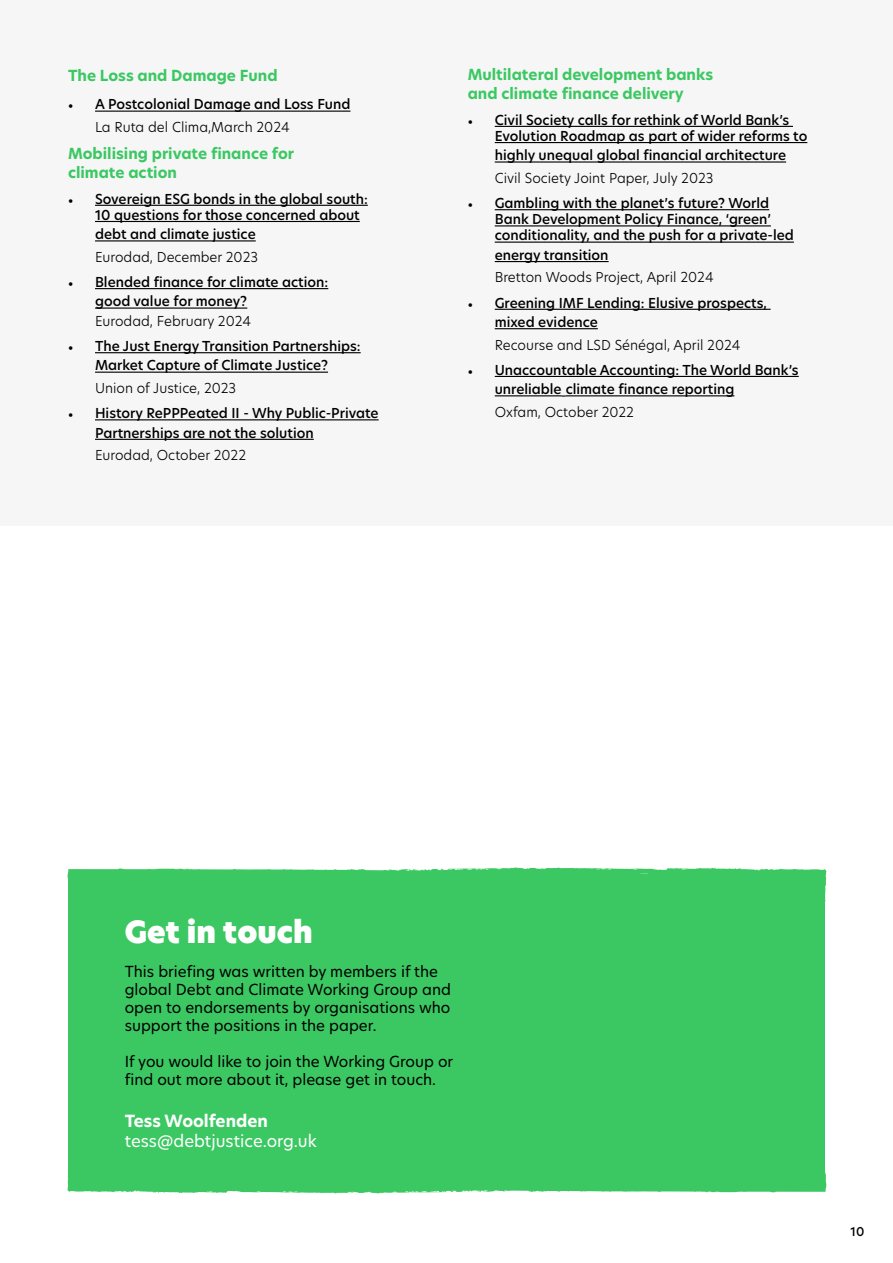
<style>
.page{position:relative;width:893px;height:1263px;background:#fff}
.page>*{position:absolute;margin:0;border:0;box-sizing:border-box;transform-origin:0 0}
.t1{font:30px "New Hero Super";color:#fff}
.t2{font:16.5px "New Hero";color:#fff}
.t3{font:700 16.5px "New Hero";color:#fff}
.t4{font:15px/18px "New Hero";color:#000}
.t5{font:700 15px/19.5px "New Hero";color:#3bc862}
.t6{font:500 13.5px/19.5px "New Hero";color:#000}
.t7{font:300 13.5px "New Hero";color:#000}
.t8{font:500 12px "New Hero";color:#000}
.s1{font-family:"Minion Pro";font-weight:400}
.s2{font-weight:300}
</style>
<div class="page">
<svg style="left:67px;top:867px;width:760px;height:35px"></svg>
<svg style="left:67px;top:1172px;width:760px;height:21px"></svg>
<div style="left:0;top:0;width:893px;height:525px;background:#f6f6f6"></div>
<hr style="left:95px;top:111px;width:255px;height:1px;background:#000">
<hr style="left:95px;top:205px;width:273px;height:1px;background:#000">
<hr style="left:95px;top:221px;width:265px;height:1px;background:#000">
<hr style="left:95px;top:240px;width:161px;height:1px;background:#000">
<hr style="left:95px;top:288px;width:233px;height:1px;background:#000">
<hr style="left:95px;top:307px;width:152px;height:2px;background:#000">
<hr style="left:95px;top:352px;width:266px;height:1px;background:#000">
<hr style="left:95px;top:372px;width:233px;height:1px;background:#000">
<hr style="left:95px;top:419px;width:284px;height:1px;background:#000">
<hr style="left:95px;top:439px;width:219px;height:1px;background:#000">
<hr style="left:495px;top:126px;width:298px;height:1px;background:#000">
<hr style="left:495px;top:142px;width:312px;height:1px;background:#000">
<hr style="left:495px;top:161px;width:291px;height:2px;background:#000">
<hr style="left:495px;top:209px;width:274px;height:1px;background:#000">
<hr style="left:495px;top:225px;width:276px;height:1px;background:#000">
<hr style="left:495px;top:242px;width:299px;height:1px;background:#000">
<hr style="left:495px;top:261px;width:114px;height:1px;background:#000">
<hr style="left:495px;top:309px;width:276px;height:1px;background:#000">
<hr style="left:495px;top:328px;width:103px;height:1px;background:#000">
<hr style="left:495px;top:376px;width:304px;height:1px;background:#000">
<hr style="left:495px;top:395px;width:67px;height:1px;background:#000">
<hr style="left:566px;top:395px;width:168px;height:1px;background:#000">
<div style="left:68px;top:875px;width:757px;height:312px;background:#3bc862"></div>
<p class="t5" style="left:68px;top:66px;width:211px">The Loss and Damage Fund</p>
<p class="t6" style="left:95px;top:93px;width:257px;line-height:22.5px;text-indent:-27px"><span class="s1">•</span> A Postcolonial Damage and Loss Fund<br><span class="s2">La Ruta del Clima,March 2024</span></p>
<p class="t5" style="left:68px;top:144px;width:228px">Mobilising private finance for climate action</p>
<p class="t6" style="left:95px;top:190px;width:274px;line-height:16.2px;text-indent:-27px"><span class="s1">•</span> Sovereign ESG bonds in the global south:<br>10 questions for those concerned about</p>
<p class="t6" style="left:95px;top:224px;width:162px">debt and climate justice</p>
<p class="t7" style="left:95px;top:248px;width:165px">Eurodad, December 2023</p>
<p class="t6" style="left:95px;top:272px;width:235px;text-indent:-27px"><span class="s1">•</span> Blended finance for climate action: good value for money?</p>
<p class="t7" style="left:95px;top:312px;width:158px">Eurodad, February 2024</p>
<p class="t6" style="left:68px;top:336px;width:294px;text-align:center"><span class="s1">•</span> The Just Energy Transition Partnerships:<br>Market Capture of Climate Justice?</p>
<p class="t7" style="left:95px;top:379px;width:143px">Union of Justice, 2023</p>
<p class="t6" style="left:95px;top:403px;width:285px;text-indent:-27px"><span class="s1">•</span> History RePPPeated II - Why Public-Private<br>Partnerships are not the solution</p>
<p class="t7" style="left:95px;top:446px;width:153px">Eurodad, October 2022</p>
<p class="t5" style="left:468px;top:65px;width:247px">Multilateral development banks and climate finance delivery</p>
<p class="t6" style="left:495px;top:111px;width:314px;line-height:16.2px;text-indent:-27px"><span class="s1">•</span> Civil Society calls for rethink of World Bank’s<br>Evolution Roadmap as part of wider reforms to</p>
<p class="t6" style="left:495px;top:145px;width:293px">highly unequal global financial architecture</p>
<p class="t7" style="left:495px;top:169px;width:220px">Civil Society Joint Paper, July 2023</p>
<p class="t6" style="left:495px;top:195px;width:301px;line-height:16.2px;text-indent:-27px"><span class="s1">•</span> Gambling with the planet’s future? World<br>Bank Development Policy Finance, ‘green’ conditionality, and the push for a private-led</p>
<p class="t6" style="left:495px;top:245px;width:115px">energy transition</p>
<p class="t7" style="left:495px;top:268px;width:220px">Bretton Woods Project, April 2024</p>
<p class="t6" style="left:495px;top:293px;width:274px;text-indent:-27px"><span class="s1">•</span> Greening IMF Lending: Elusive prospects, mixed evidence</p>
<p class="t7" style="left:495px;top:335px;width:247px">Recourse and LSD Sénégal, April 2024</p>
<p class="t6" style="left:495px;top:360px;width:305px;text-indent:-27px"><span class="s1">•</span> Unaccountable Accounting: The World Bank’s unreliable climate finance reporting</p>
<p class="t7" style="left:495px;top:402px;width:141px">Oxfam, October 2022</p>
<h1 class="t1" style="left:125px;top:911px;width:190px">Get in touch</h1>
<p class="t4" style="left:125px;top:962px;width:328px">This briefing was written by members if the global Debt and Climate Working Group and open to endorsements by organisations who support the positions in the paper.</p>
<p class="t4" style="left:125px;top:1052px;width:330px">If you would like to join the Working Group or find out more about it, please get in touch.</p>
<p class="t3" style="left:125px;top:1109px;width:145px">Tess Woolfenden</p>
<p class="t2" style="left:125px;top:1129px;width:194px">tess@debtjustice.org.uk</p>
<p class="t8" style="left:850px;top:1223px;width:16px">10</p>
</div>
